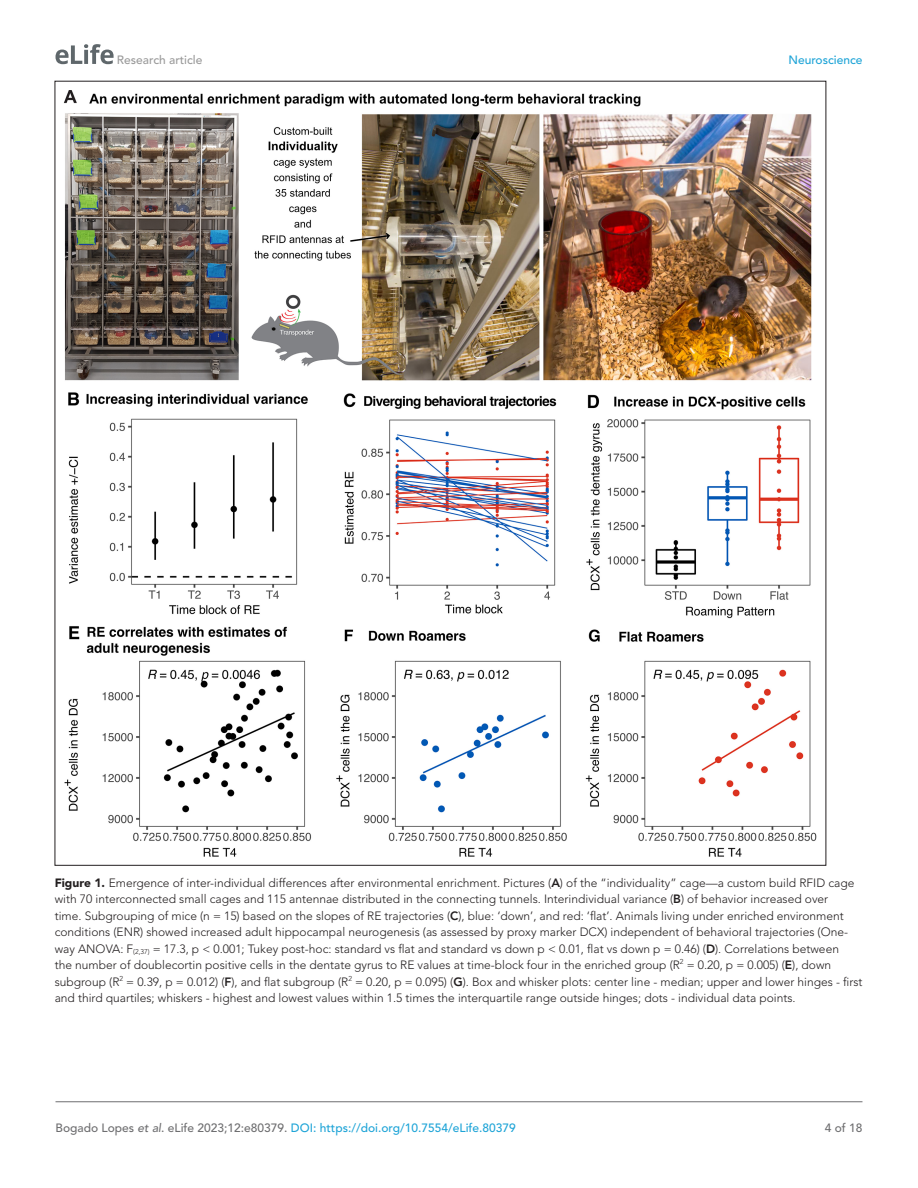
<style>
.page{position:relative;width:918px;height:1188px;background:#fff}
.page>*{position:absolute;margin:0;border:0;box-sizing:border-box;transform-origin:0 0}
.t1{font:300 12px/16.5px "Avenir LT Std";color:#231f20}
.t2{font:500 12px "Avenir LT Std";color:#1ea4d7}
.t3{font:500 12px "Avenir LT Std";color:#9a9a9a}
.t4{font:500 12px "Avenir LT Std";color:#6e6e70}
.s1{font-weight:900}
.s2{font-weight:800}
.s3{color:#6e6e70}
.s4{font-style:italic;color:#6e6e70}
</style>
<div class="page">
<svg style="left:56px;top:44px;width:58px;height:20px"></svg>
<hr style="left:56px;top:1101px;width:806px;height:1px;background:#6e6e70">
<img style="left:64px;top:90px;width:753px;height:766px">
<p class="t3" style="left:117px;top:53px;width:87px">Research article</p>
<p class="t2" style="left:788px;top:53px;width:76px">Neuroscience</p>
<p class="t1" style="left:55px;top:874px;width:809px"><span class="s1">Figure 1.</span> Emergence of inter-individual differences after environmental enrichment. Pictures (<span class="s2">A</span>) of the “individuality” cage—a custom build RFID cage with 70 interconnected small cages and 115 antennae distributed in the connecting tunnels. Interindividual variance (<span class="s2">B</span>) of behavior increased over<br>time. Subgrouping of mice (n = 15) based on the slopes of RE trajectories (<span class="s2">C</span>), blue: ‘down’, and red: ‘flat’. Animals living under enriched environment conditions (ENR) showed increased adult hippocampal neurogenesis (as assessed by proxy marker DCX) independent of behavioral trajectories (One&shy;way ANOVA: F<sub>(2,37)</sub> = 17.3, p &lt; 0.001; Tukey post-hoc: standard vs flat and standard vs down p &lt; 0.01, flat vs down p = 0.46) (<span class="s2">D</span>). Correlations between<br>the number of doublecortin positive cells in the dentate gyrus to RE values at time-block four in the enriched group (R<sup>2</sup> = 0.20, p = 0.005) (<span class="s2">E</span>), down subgroup (R<sup>2</sup> = 0.39, p = 0.012) (<span class="s2">F</span>), and flat subgroup (R<sup>2</sup> = 0.20, p = 0.095) (<span class="s2">G</span>). Box and whisker plots: center line - median; upper and lower hinges - first and third quartiles; whiskers - highest and lowest values within 1.5 times the interquartile range outside hinges; dots - individual data points.</p>
<p class="t2" style="left:56px;top:1121px;width:462px"><span class="s3">Bogado Lopes</span> <span class="s4">et al</span><span class="s3">. eLife 2023;12:e80379.</span> DOI: https://doi.org/10.7554/eLife.80379</p>
<p class="t4" style="left:825px;top:1121px;width:39px">4 of 18</p>
</div>
